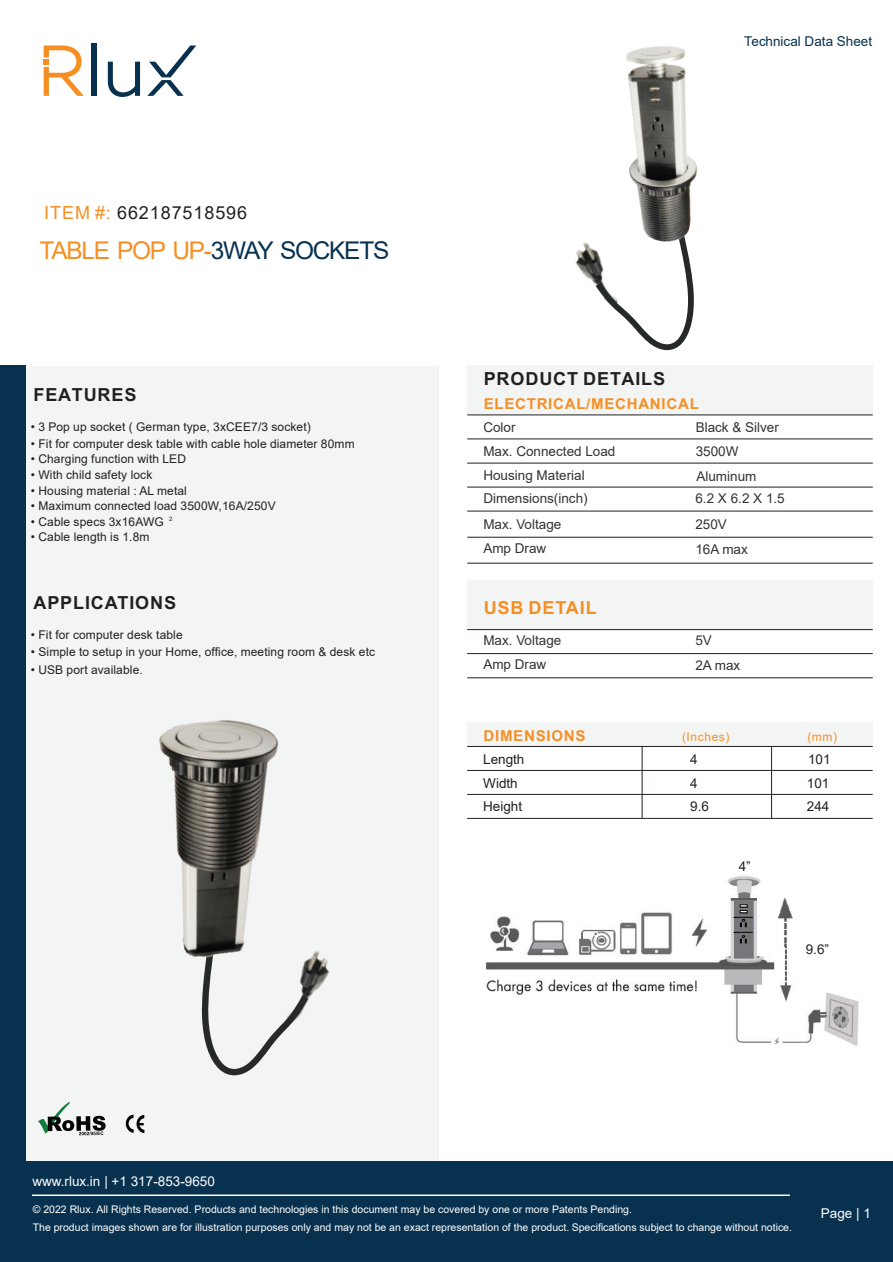
<style>
.page{position:relative;width:893px;height:1262px;background:#fff}
.page>*{position:absolute;margin:0;border:0;box-sizing:border-box;transform-origin:0 0}
.t1{font:24.45px "Arial";letter-spacing:-.05em;color:#f68f23}
.t2{font:700 18px "Arial";letter-spacing:.05em;color:#231f20}
.t3{font:18px "Arial";letter-spacing:.05em;color:#231f20}
.t4{font:700 18px "Arial";letter-spacing:.05em;color:#f68f23}
.t5{font:700 15px "Arial";letter-spacing:.05em;color:#f68f23}
.t6{font:13.5px "Arial";color:#323333}
.t7{font:13.5px/23.9px "Arial";color:#231f20;text-align:justify}
.t8{font:13.5px "Arial";color:#fff}
.t9{font:13.5px "Arial";color:#08314f}
.t10{font:12px "Arial";letter-spacing:.01em;color:#231f20}
.t11{font:12px "Arial";letter-spacing:.05em;color:#f68f23}
.t12{font:10.5px "Arial";color:#fff}
.s1{color:#f68f23}
.s2{color:#08314f}
</style>
<div class="page">
<div style="left:25px;top:366px;width:414px;height:799px;background:#f3f4f4"></div>
<div style="left:0;top:366px;width:25px;height:798px;background:#08314f"></div>
<div style="left:467px;top:365px;width:405px;height:50px;background:#f3f4f4"></div>
<hr style="left:467px;top:414px;width:405px;height:1px;background:#231f20">
<hr style="left:467px;top:438px;width:405px;height:1px;background:#231f20">
<hr style="left:467px;top:463px;width:405px;height:1px;background:#231f20">
<hr style="left:467px;top:487px;width:405px;height:1px;background:#231f20">
<hr style="left:467px;top:511px;width:405px;height:1px;background:#231f20">
<hr style="left:467px;top:537px;width:405px;height:1px;background:#231f20">
<div style="left:467px;top:722px;width:405px;height:23px;background:#f3f4f4"></div>
<hr style="left:467px;top:746px;width:405px;height:1px;background:#231f20">
<hr style="left:467px;top:770px;width:405px;height:1px;background:#231f20">
<hr style="left:467px;top:794px;width:405px;height:1px;background:#231f20">
<hr style="left:467px;top:818px;width:405px;height:1px;background:#231f20">
<hr style="left:641px;top:746px;width:1px;height:72px;background:#231f20">
<hr style="left:771px;top:746px;width:1px;height:72px;background:#231f20">
<hr style="left:467px;top:563px;width:405px;height:1px;background:#231f20">
<svg style="left:38px;top:1102px;width:68px;height:33px"></svg>
<svg style="left:126px;top:1114px;width:18px;height:19px"></svg>
<div style="left:92px;top:43px;width:5px;height:53px;background:#08314f"></div>
<svg style="left:108px;top:62px;width:32px;height:35px"></svg>
<svg style="left:44px;top:45px;width:40px;height:51px"></svg>
<svg style="left:147px;top:45px;width:49px;height:51px"></svg>
<div style="left:0;top:1161px;width:892px;height:101px;background:#08314f"></div>
<hr style="left:32px;top:1194px;width:757px;height:2px;background:#fff">
<div style="left:467px;top:580px;width:405px;height:49px;background:#f3f4f4"></div>
<hr style="left:467px;top:629px;width:405px;height:1px;background:#231f20">
<hr style="left:467px;top:653px;width:405px;height:1px;background:#231f20">
<hr style="left:467px;top:677px;width:405px;height:1px;background:#231f20">
<img style="left:486px;top:876px;width:373px;height:170px">
<img style="left:770px;top:887px;width:31px;height:59px">
<svg style="left:733px;top:904px;width:19px;height:39px"></svg>
<svg style="left:833px;top:1011px;width:12px;height:11px"></svg>
<svg style="left:643px;top:338px;width:43px;height:12px"></svg>
<img style="left:575px;top:46px;width:123px;height:292px">
<svg style="left:201px;top:1004px;width:105px;height:71px"></svg>
<img style="left:159px;top:720px;width:171px;height:284px">
<h2 class="t3" style="left:44px;top:200px;width:204px"><span class="s1">ITEM #:</span> 662187518596</h2>
<h1 class="t1" style="left:40px;top:234px;width:351px">TABLE POP UP-<span class="s2">3WAY SOCKETS</span></h1>
<h2 class="t2" style="left:33px;top:384px;width:104px">FEATURES</h2>
<p class="t10" style="left:31px;top:419px;width:281px">• 3 Pop up socket ( German type, 3xCEE7/3 socket)</p>
<p class="t10" style="left:31px;top:435px;width:325px">• Fit for computer desk table with cable hole diameter 80mm</p>
<p class="t10" style="left:31px;top:450px;width:157px">• Charging function with LED</p>
<p class="t10" style="left:31px;top:467px;width:123px">• With child safety lock</p>
<p class="t10" style="left:31px;top:483px;width:157px">• Housing material : AL metal</p>
<p class="t10" style="left:31px;top:497px;width:246px">• Maximum connected load 3500W,16A/250V</p>
<p class="t10" style="left:31px;top:513px;width:143px">• Cable specs 3x16AWG <sup>2</sup></p>
<p class="t10" style="left:31px;top:529px;width:120px">• Cable length is 1.8m</p>
<h2 class="t2" style="left:33px;top:592px;width:144px">APPLICATIONS</h2>
<p class="t10" style="left:31px;top:627px;width:153px">• Fit for computer desk table</p>
<p class="t10" style="left:31px;top:643px;width:346px">• Simple to setup in your Home, office, meeting room &amp; desk etc</p>
<p class="t10" style="left:31px;top:661px;width:113px">• USB port available.</p>
<p class="t8" style="left:32px;top:1172px;width:184px">www.rlux.in | +1 317-853-9650</p>
<p class="t9" style="left:744px;top:32px;width:129px">Technical Data Sheet</p>
<h2 class="t2" style="left:483px;top:368px;width:183px">PRODUCT DETAILS</h2>
<p class="t5" style="left:483px;top:395px;width:216px">ELECTRICAL/MECHANICAL</p>
<p class="t6" style="left:483px;top:418px;width:34px">Color</p>
<p class="t6" style="left:695px;top:418px;width:85px">Black &amp; Silver</p>
<p class="t6" style="left:483px;top:466px;width:103px">Housing Material</p>
<p class="t6" style="left:483px;top:442px;width:134px">Max. Connected Load</p>
<p class="t6" style="left:695px;top:442px;width:44px">3500W</p>
<p class="t6" style="left:696px;top:467px;width:62px">Aluminum</p>
<p class="t6" style="left:483px;top:489px;width:106px">Dimensions(inch)</p>
<p class="t6" style="left:695px;top:489px;width:91px">6.2 X 6.2 X 1.5</p>
<p class="t6" style="left:483px;top:515px;width:80px">Max. Voltage</p>
<p class="t6" style="left:695px;top:515px;width:33px">250V</p>
<p class="t6" style="left:483px;top:539px;width:65px">Amp Draw</p>
<p class="t6" style="left:695px;top:540px;width:54px">16A max</p>
<h2 class="t4" style="left:483px;top:596px;width:114px">USB DETAIL</h2>
<p class="t6" style="left:483px;top:631px;width:80px">Max. Voltage</p>
<p class="t6" style="left:695px;top:631px;width:18px">5V</p>
<p class="t6" style="left:483px;top:655px;width:65px">Amp Draw</p>
<p class="t6" style="left:695px;top:656px;width:47px">2A max</p>
<p class="t5" style="left:483px;top:727px;width:103px">DIMENSIONS</p>
<p class="t11" style="left:682px;top:728px;width:49px">(Inches)</p>
<p class="t7" style="left:483px;top:747px;width:43px">Length</p>
<p class="t7" style="left:690px;top:747px;width:9px">4</p>
<p class="t7" style="left:483px;top:770px;width:36px">Width</p>
<p class="t7" style="left:690px;top:770px;width:9px">4</p>
<p class="t7" style="left:483px;top:794px;width:41px">Height</p>
<p class="t7" style="left:690px;top:794px;width:20px">9.6</p>
<p class="t7" style="left:738px;top:854px;width:14px">4”</p>
<p class="t11" style="left:807px;top:728px;width:31px">(mm)</p>
<p class="t7" style="left:806px;top:747px;width:25px">101<br>101<br>244</p>
<p class="t7" style="left:805px;top:936px;width:25px">9.6”</p>
<p class="t12" style="left:33px;top:1201px;width:600px">© 2022 Rlux. All Rights Reserved. Products and technologies in this document may be covered by one or more Patents Pending.</p>
<p class="t12" style="left:33px;top:1220px;width:760px">The product images shown are for illustration purposes only and may not be an exact representation of the product. Specifications subject to change without notice.</p>
<p class="t8" style="left:820px;top:1204px;width:52px">Page | 1</p>
</div>
